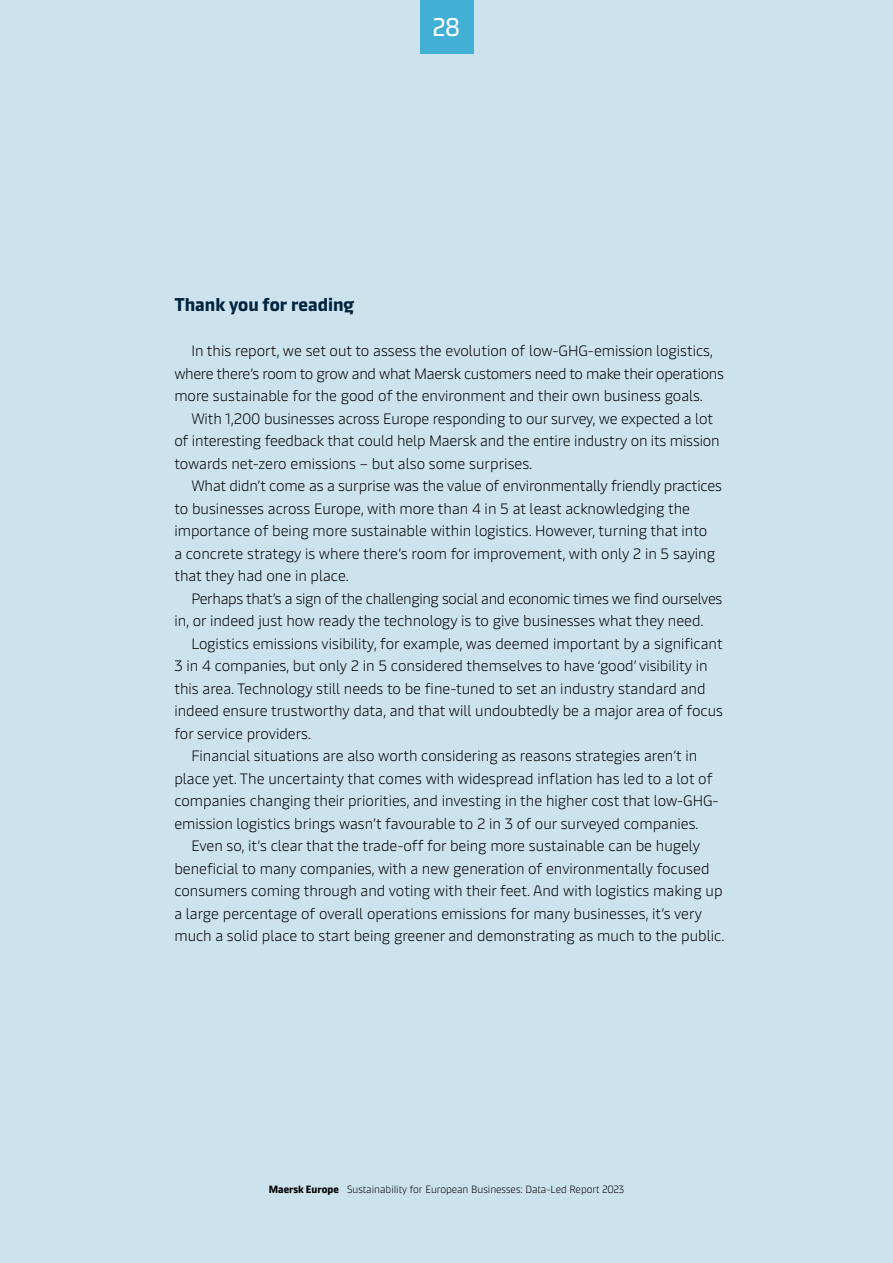
<style>
.page{position:relative;width:893px;height:1263px;background:#cce3ee}
.page>*{position:absolute;margin:0;border:0;box-sizing:border-box;transform-origin:0 0}
.t1{font:25.5px "Maersk Headline";color:#fff}
.t2{font:700 18.45px "Maersk Headline";color:#00243d}
.t3{font:300 15px/22.5px "Maersk Text";color:#000}
.t4{font:300 15px/22.5px "Maersk Text";letter-spacing:-.02em;color:#000}
.t5{font:300 10.5px "Maersk Headline";color:#000}
.s1{font-weight:700}
</style>
<div class="page">
<div style="left:420px;top:0;width:53px;height:53px;background:#42b0d5"></div>
<h1 class="t1" style="left:433px;top:7px;width:29px">28</h1>
<p class="t2" style="left:174px;top:290px;width:181px">Thank you for reading</p>
<p class="t3" style="left:174px;top:337px;width:551px;text-indent:17px">In this report, we set out to assess the evolution of low-GHG-emission logistics, where there’s room to grow and what Maersk customers need to make their operations more sustainable for the good of the environment and their own business goals.</p>
<p class="t3" style="left:174px;top:405px;width:547px;text-indent:17px">With 1,200 businesses across Europe responding to our survey, we expected a lot of interesting feedback that could help Maersk and the entire industry on its mission towards net-zero emissions – but also some surprises.</p>
<p class="t3" style="left:174px;top:472px;width:549px;text-indent:17px">What didn’t come as a surprise was the value of environmentally friendly practices to businesses across Europe, with more than 4 in 5 at least acknowledging the importance of being more sustainable within logistics. However, turning that into<br>a concrete strategy is where there’s room for improvement, with only 2 in 5 saying that they had one in place.</p>
<p class="t4" style="left:174px;top:585px;width:549px;text-indent:17px">Perhaps that’s a sign of the challenging social and economic times we find ourselves in, or indeed just how ready the technology is to give businesses what they need.</p>
<p class="t3" style="left:191px;top:630px;width:533px">Logistics emissions visibility, for example, was deemed important by a significant</p>
<p class="t3" style="left:174px;top:652px;width:535px">3 in 4 companies, but only 2 in 5 considered themselves to have ‘good’ visibility in</p>
<p class="t3" style="left:174px;top:675px;width:533px">this area. Technology still needs to be fine-tuned to set an industry standard and</p>
<p class="t3" style="left:174px;top:697px;width:550px">indeed ensure trustworthy data, and that will undoubtedly be a major area of focus</p>
<p class="t3" style="left:174px;top:720px;width:138px">for service providers.</p>
<p class="t3" style="left:191px;top:742px;width:507px">Financial situations are also worth considering as reasons strategies aren’t in</p>
<p class="t3" style="left:174px;top:765px;width:539px">place yet. The uncertainty that comes with widespread inflation has led to a lot of</p>
<p class="t3" style="left:174px;top:787px;width:546px">companies changing their priorities, and investing in the higher cost that low-GHG-</p>
<p class="t3" style="left:174px;top:810px;width:526px">emission logistics brings wasn’t favourable to 2 in 3 of our surveyed companies.</p>
<p class="t3" style="left:191px;top:832px;width:510px">Even so, it’s clear that the trade-off for being more sustainable can be hugely</p>
<p class="t3" style="left:174px;top:855px;width:537px">beneficial to many companies, with a new generation of environmentally focused</p>
<p class="t3" style="left:174px;top:877px;width:550px">consumers coming through and voting with their feet. And with logistics making up</p>
<p class="t3" style="left:174px;top:900px;width:529px">a large percentage of overall operations emissions for many businesses, it’s very</p>
<p class="t3" style="left:174px;top:922px;width:552px">much a solid place to start being greener and demonstrating as much to the public.</p>
<p class="t5" style="left:269px;top:1181px;width:357px"><span class="s1">Maersk Europe</span> Sustainability for European Businesses: Data-Led Report 2023</p>
</div>
